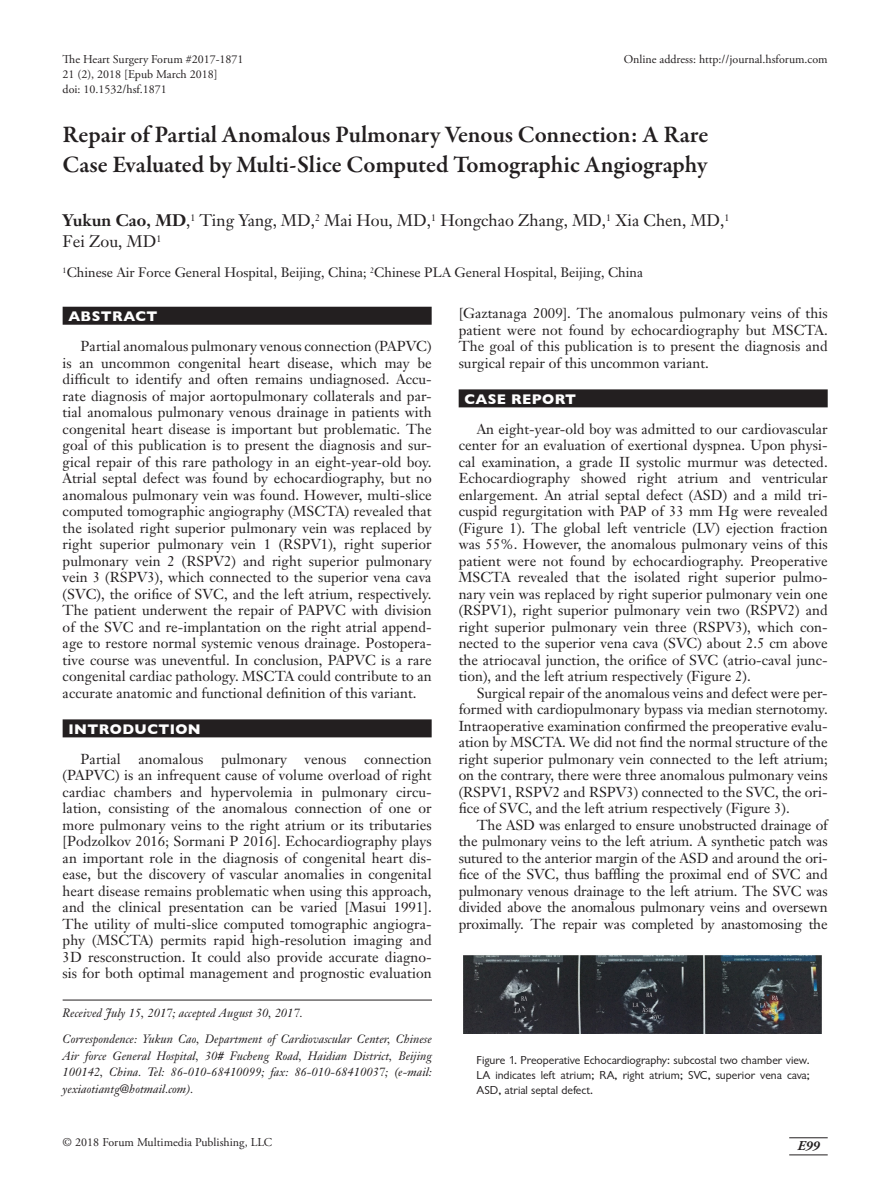
<style>
.page{position:relative;width:891px;height:1188px;background:#fff}
.page>*{position:absolute;margin:0;border:0;box-sizing:border-box;transform-origin:0 0}
.t1{font:600 24px/30px "Garamond Premr Pro";color:#231f20}
.Authors{font:16.5px/21px "Janson Text";color:#231f20}
.Body_Text{font:14.25px/16.5px "Janson Text";letter-spacing:.005em;color:#231f20;text-align:justify}
.t2{font:700 14.25px "Gill Sans";letter-spacing:.03em;color:#fff}
.Affiliation{font:13.5px "Janson Text";color:#231f20}
.t3{font:italic 700 13.5px "Adobe Garamond Pro";color:#231f20}
.Correspondence{font:italic 12px/16.8px "Janson Text";letter-spacing:.005em;color:#231f20;text-align:justify}
.Doi{font:12px "Adobe Garamond Pro";color:#231f20}
.Figure_Legend{font:12px/15px "Classical Sans Regular DTC";color:#231f20;text-align:justify}
.Correspondence_First{font:italic 12px "Janson Text";letter-spacing:.005em;color:#231f20}
.s1{font-weight:700}
</style>
<div class="page">
<hr style="left:789px;top:1138px;width:39px;height:1px;background:#231f20">
<hr style="left:789px;top:1155px;width:39px;height:1px;background:#231f20">
<div style="left:63px;top:307px;width:369px;height:18px;background:#231f20"></div>
<div style="left:63px;top:719px;width:369px;height:18px;background:#231f20"></div>
<div style="left:459px;top:389px;width:369px;height:18px;background:#231f20"></div>
<hr style="left:63px;top:1000px;width:369px;height:1px;background:#231f20">
<img style="left:463px;top:955px;width:359px;height:78px">
<p class="Doi" style="left:63px;top:52px;width:182px">The Heart Surgery Forum #2017-1871</p>
<p class="Doi" style="left:63px;top:67px;width:156px">21 (2), 2018 [Epub March 2018]</p>
<p class="Doi" style="left:63px;top:82px;width:106px">doi: 10.1532/hsf.1871</p>
<p class="t1" style="left:63px;top:120px;width:647px">Repair of Partial Anomalous Pulmonary Venous Connection: A Rare<br>Case Evaluated by Multi-Slice Computed Tomographic Angiography</p>
<p class="Authors" style="left:63px;top:210px;width:668px"><span class="s1">Yukun Cao, MD</span>,<sup>1</sup> Ting Yang, MD,<sup>2</sup> Mai Hou, MD,<sup>1</sup> Hongchao Zhang, MD,<sup>1</sup> Xia Chen, MD,<sup>1<br></sup>Fei Zou, MD<sup>1</sup></p>
<p class="Affiliation" style="left:63px;top:264px;width:582px"><sup>1</sup>Chinese Air Force General Hospital, Beijing, China; <sup>2</sup>Chinese PLA General Hospital, Beijing, China</p>
<p class="Doi" style="left:624px;top:52px;width:205px">Online address: http://journal.hsforum.com</p>
<h1 class="t2" style="left:68px;top:305px;width:91px">ABSTRACT</h1>
<p class="Body_Text" style="left:63px;top:338px;width:371px;text-indent:18px">Partial anomalous pulmonary venous connection (PAPVC) is an uncommon congenital heart disease, which may be difficult to identify and often remains undiagnosed. Accu&shy;rate diagnosis of major aortopulmonary collaterals and par&shy;tial anomalous pulmonary venous drainage in patients with congenital heart disease is important but problematic. The goal of this publication is to present the diagnosis and sur&shy;gical repair of this rare pathology in an eight-year-old boy.<br>Atrial septal defect was found by echocardiography, but no anomalous pulmonary vein was found. However, multi-slice computed tomographic angiography (MSCTA) revealed that the isolated right superior pulmonary vein was replaced by right superior pulmonary vein 1 (RSPV1), right superior pulmonary vein 2 (RSPV2) and right superior pulmonary vein 3 (RSPV3), which connected to the superior vena cava (SVC), the orifice of SVC, and the left atrium, respectively.<br>The patient underwent the repair of PAPVC with division of the SVC and re-implantation on the right atrial append&shy;age to restore normal systemic venous drainage. Postopera&shy;tive course was uneventful. In conclusion, PAPVC is a rare congenital cardiac pathology. MSCTA could contribute to an accurate anatomic and functional definition of this variant.</p>
<h1 class="t2" style="left:68px;top:717px;width:134px">INTRODUCTION</h1>
<p class="Body_Text" style="left:63px;top:750px;width:371px;text-indent:18px">Partial anomalous pulmonary venous connection (PAPVC) is an infrequent cause of volume overload of right cardiac chambers and hypervolemia in pulmonary circu&shy;lation, consisting of the anomalous connection of one or more pulmonary veins to the right atrium or its tributaries [Podzolkov 2016; Sormani P 2016]. Echocardiography plays an important role in the diagnosis of congenital heart dis&shy;ease, but the discovery of vascular anomalies in congenital heart disease remains problematic when using this approach, and the clinical presentation can be varied [Masui 1991].<br>The utility of multi-slice computed tomographic angiogra&shy;phy (MSCTA) permits rapid high-resolution imaging and 3D resconstruction. It could also provide accurate diagno&shy;sis for both optimal management and prognostic evaluation</p>
<p class="Correspondence_First" style="left:63px;top:1005px;width:242px">Received July 15, 2017; accepted August 30, 2017.</p>
<p class="Correspondence" style="left:63px;top:1030px;width:371px">Correspondence: Yukun Cao, Department of Cardiovascular Center, Chinese Air force General Hospital, 30# Fucheng Road, Haidian District, Beijing 100142, China. Tel: 86-010-68410099; fax: 86-010-68410037; (e-mail: yexiaotiantg@hotmail.com).</p>
<p class="Body_Text" style="left:459px;top:305px;width:371px">[Gaztanaga 2009]. The anomalous pulmonary veins of this patient were not found by echocardiography but MSCTA.<br>The goal of this publication is to present the diagnosis and surgical repair of this uncommon variant.</p>
<h1 class="t2" style="left:464px;top:387px;width:113px">CASE REPORT</h1>
<p class="Body_Text" style="left:459px;top:420px;width:371px;text-indent:18px">An eight-year-old boy was admitted to our cardiovascular center for an evaluation of exertional dyspnea. Upon physi&shy;cal examination, a grade II systolic murmur was detected.<br>Echocardiography showed right atrium and ventricular enlargement. An atrial septal defect (ASD) and a mild tri&shy;cuspid regurgitation with PAP of 33 mm Hg were revealed (Figure 1). The global left ventricle (LV) ejection fraction was 55%. However, the anomalous pulmonary veins of this patient were not found by echocardiography. Preoperative MSCTA revealed that the isolated right superior pulmo&shy;nary vein was replaced by right superior pulmonary vein one (RSPV1), right superior pulmonary vein two (RSPV2) and right superior pulmonary vein three (RSPV3), which con&shy;nected to the superior vena cava (SVC) about 2.5 cm above the atriocaval junction, the orifice of SVC (atrio-caval junc&shy;tion), and the left atrium respectively (Figure 2).</p>
<p class="Body_Text" style="left:459px;top:684px;width:371px;text-indent:18px">Surgical repair of the anomalous veins and defect were per&shy;formed with cardiopulmonary bypass via median sternotomy.<br>Intraoperative examination confirmed the preoperative evalu&shy;ation by MSCTA. We did not find the normal structure of the right superior pulmonary vein connected to the left atrium; on the contrary, there were three anomalous pulmonary veins (RSPV1, RSPV2 and RSPV3) connected to the SVC, the ori&shy;fice of SVC, and the left atrium respectively (Figure 3).</p>
<p class="Body_Text" style="left:459px;top:816px;width:371px;text-indent:18px">The ASD was enlarged to ensure unobstructed drainage of the pulmonary veins to the left atrium. A synthetic patch was sutured to the anterior margin of the ASD and around the ori&shy;fice of the SVC, thus baffling the proximal end of SVC and pulmonary venous drainage to the left atrium. The SVC was divided above the anomalous pulmonary veins and oversewn proximally. The repair was completed by anastomosing the</p>
<p class="Figure_Legend" style="left:477px;top:1052px;width:335px">Figure 1. Preoperative Echocardiography: subcostal two chamber view.<br>LA indicates left atrium; RA, right atrium; SVC, superior vena cava; ASD, atrial septal defect.</p>
<p class="Doi" style="left:63px;top:1135px;width:211px">© 2018 Forum Multimedia Publishing, LLC</p>
<p class="t3" style="left:797px;top:1138px;width:24px">E99</p>
</div>
